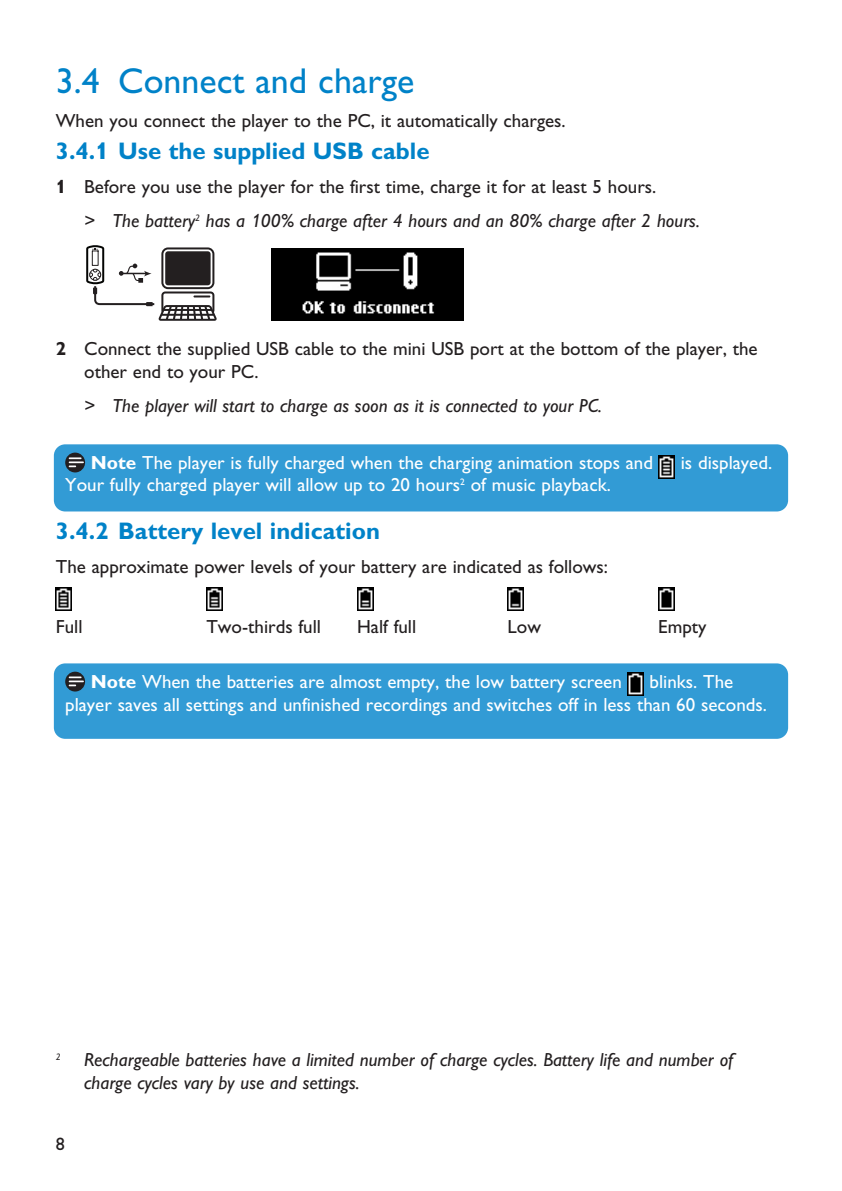
<style>
.page{position:relative;width:842px;height:1191px;background:#fff}
.page>*{position:absolute;margin:0;border:0;box-sizing:border-box;transform-origin:0 0}
.t1{font:36px "Gill Alt One";color:#0082c8}
.t2{font:700 24px "Gill Alt One";color:#0082c8}
.t3{font:19px/34.2px "Gill Alt One";color:#231f20}
.t4{font:19px/22.8px "Gill Alt One";color:#fff}
.t5{font:italic 19px/22.8px "Gill Alt One";color:#231f20}
.t6{font:18px "Gill Alt One";color:#231f20}
.s1{font-weight:700}
.s2{font-style:italic}
</style>
<div class="page">
<img style="left:272px;top:249px;width:192px;height:72px">
<svg style="left:86px;top:245px;width:131px;height:76px"></svg>
<div style="left:54px;top:444px;width:734px;height:67px;background:#329bd5;border-radius:11px"></div>
<img style="left:659px;top:456px;width:16px;height:22px">
<svg style="left:65px;top:452px;width:20px;height:20px"></svg>
<svg style="left:69px;top:457px;width:15px;height:10px"></svg>
<div style="left:54px;top:663px;width:734px;height:76px;background:#329bd5;border-radius:11px"></div>
<img style="left:628px;top:673px;width:16px;height:22px">
<svg style="left:65px;top:671px;width:20px;height:20px"></svg>
<svg style="left:69px;top:676px;width:15px;height:10px"></svg>
<img style="left:658px;top:588px;width:16px;height:22px">
<img style="left:508px;top:588px;width:16px;height:22px">
<img style="left:357px;top:588px;width:16px;height:22px">
<img style="left:206px;top:588px;width:16px;height:22px">
<img style="left:56px;top:588px;width:16px;height:22px">
<h1 class="t1" style="left:56px;top:68px;width:360px">3.4 Connect and charge</h1>
<p class="t3" style="left:56px;top:106px;width:511px">When you connect the player to the PC, it automatically charges.</p>
<p class="t2" style="left:56px;top:143px;width:375px">3.4.1 Use the supplied USB cable</p>
<p class="t3" style="left:84px;top:172px;width:617px;text-indent:-28px"><span class="s1">1</span> Before you use the player for the first time, charge it for at least 5 hours.<br><span class="s2">&gt; The battery</span><sup>2</sup> <span class="s2">has a 100% charge after 4 hours and an 80% charge after 2 hours.</span></p>
<p class="t3" style="left:84px;top:339px;width:675px;line-height:22.8px;text-indent:-28px"><span class="s1">2</span> Connect the supplied USB cable to the mini USB port at the bottom of the player, the other end to your PC.</p>
<p class="t5" style="left:84px;top:396px;width:519px">&gt; The player will start to charge as soon as it is connected to your PC.</p>
<p class="t4" style="left:91px;top:453px;width:564px"><span class="s1">Note</span> The player is fully charged when the charging animation stops and</p>
<p class="t4" style="left:681px;top:453px;width:93px">is displayed.</p>
<p class="t4" style="left:65px;top:476px;width:547px">Your fully charged player will allow up to 20 hours<sup>2</sup> of music playback.</p>
<p class="t2" style="left:56px;top:522px;width:326px">3.4.2 Battery level indication</p>
<p class="t3" style="left:56px;top:552px;width:554px">The approximate power levels of your battery are indicated as follows:</p>
<p class="t3" style="left:56px;top:612px;width:28px">Full</p>
<p class="t3" style="left:206px;top:612px;width:116px">Two-thirds full</p>
<p class="t3" style="left:357px;top:612px;width:61px">Half full</p>
<p class="t3" style="left:508px;top:612px;width:35px">Low</p>
<p class="t3" style="left:658px;top:612px;width:50px">Empty</p>
<p class="t4" style="left:65px;top:672px;width:703px;text-indent:584px">blinks. The player saves all settings and unfinished recordings and switches off in less than 60 seconds.</p>
<p class="t4" style="left:91px;top:672px;width:532px"><span class="s1">Note</span> When the batteries are almost empty, the low battery screen</p>
<p class="t5" style="left:84px;top:1050px;width:651px;text-indent:-28px"><sup>2</sup> Rechargeable batteries have a limited number of charge cycles. Battery life and number of charge cycles vary by use and settings.</p>
<p class="t6" style="left:56px;top:1137px;width:10px">8</p>
</div>
